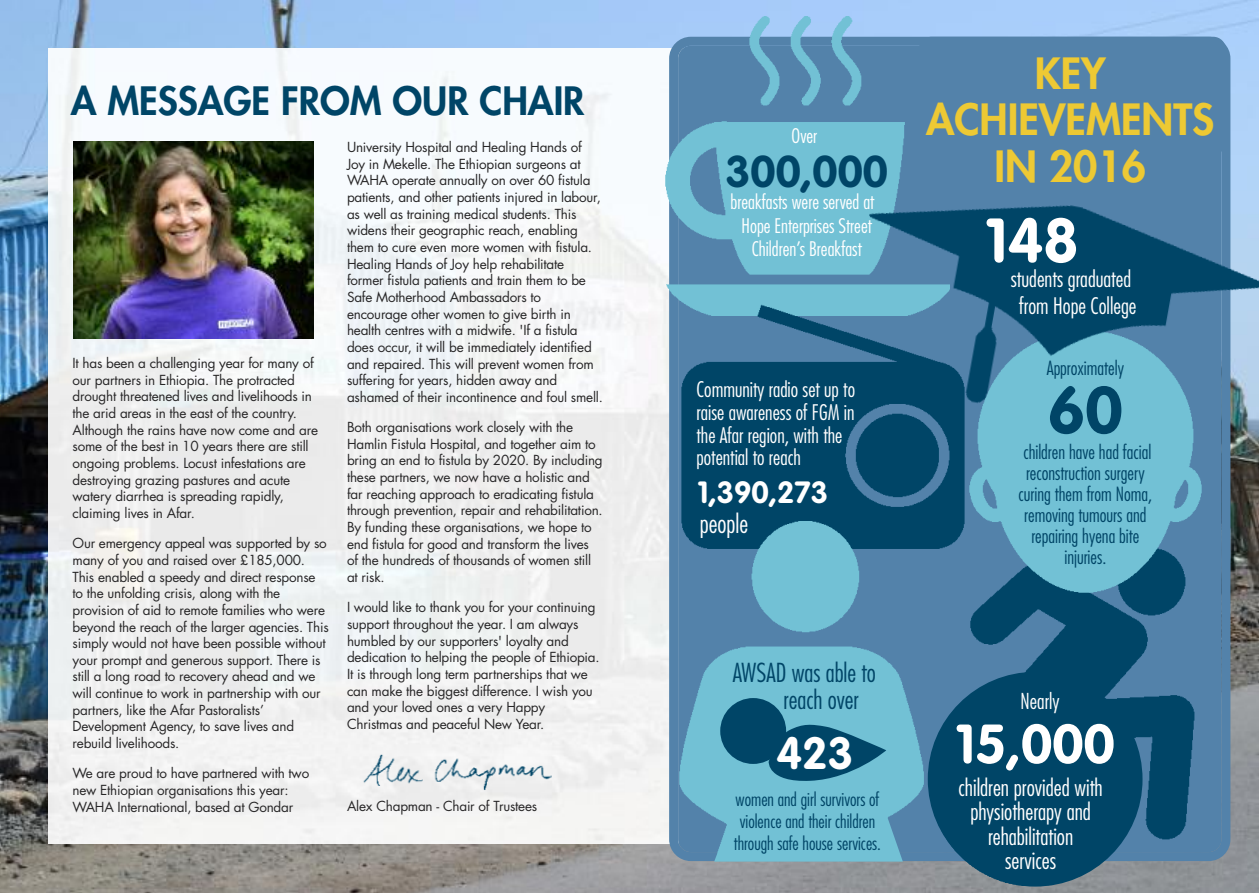
<style>
.page{position:relative;width:1259px;height:893px;background:#fff}
.page>*{position:absolute;margin:0;border:0;box-sizing:border-box;transform-origin:0 0}
.t1{font:700 65.55px "VAG Rounded LT";color:#004567}
.t2{font:700 61.65px "VAG Rounded LT";color:#fff}
.t3{font:700 54.45px "VAG Rounded LT";color:#fff}
.t4{font:700 44.55px "VAG Rounded LT";color:#fff}
.t5{font:700 43.8px "VAG Rounded LT";color:#004567}
.t6{font:800 41.85px/46.5px "Futura LT";color:#edc934;text-align:center}
.t7{font:800 38.1px "Futura LT";color:#004567}
.t8{font:700 30.3px "VAG Rounded LT";color:#fff}
.t9{font:300 condensed 25.5px/27px "Futura LT";color:#004567}
.t10{font:300 condensed 25.5px "Futura LT";color:#fff}
.t11{font:300 condensed 23.1px/24.3px "Futura LT";color:#fff;text-align:center}
.t12{font:300 condensed 22.2px/26.7px "Futura LT";color:#fff;text-align:center}
.t13{font:300 condensed 21.45px "Futura LT";color:#fff}
.t14{font:300 condensed 21px/22.8px "Futura LT";color:#fff}
.t15{font:300 condensed 19.65px/23.5px "Futura LT";color:#fff;text-align:center}
.t16{font:300 condensed 19.05px/21px "Futura LT";color:#004567;text-align:center}
.t17{font:300 condensed 18.3px/21.9px "Futura LT";color:#004567;text-align:center}
.t18{font:13.5px/16.6px "Futura LT";letter-spacing:-.015em;color:#272627}
</style>
<div class="page">
<img style="left:0;top:0;width:1259px;height:893px">
<img style="left:48px;top:48px;width:620px;height:796px">
<img style="left:661px;top:16px;width:289px;height:259px">
<img style="left:659px;top:275px;width:293px;height:289px">
<div style="left:696px;top:376px;width:134px;height:148px;background:#004567"></div>
<svg style="left:714px;top:853px;width:148px;height:9px"></svg>
<div style="left:918px;top:37px;width:308px;height:118px;background:#5382aa;border-radius:13px"></div>
<img style="left:668px;top:521px;width:194px;height:332px">
<img style="left:862px;top:514px;width:345px;height:374px">
<svg style="left:767px;top:723px;width:119px;height:60px"></svg>
<div style="left:720px;top:698px;width:66px;height:66px;background:#004567;border-radius:50%"></div>
<img style="left:73px;top:141px;width:240px;height:198px">
<img style="left:353px;top:748px;width:210px;height:61px">
<img style="left:952px;top:415px;width:266px;height:180px">
<svg style="left:976px;top:415px;width:212px;height:175px;fill:#72c1d5"></svg>
<img style="left:852px;top:155px;width:407px;height:260px">
<h3 class="t7" style="left:71px;top:86px;width:515px">A MESSAGE FROM OUR CHAIR</h3>
<p class="t18" style="left:73px;top:356px;width:247px">It has been a challenging year for many of our partners in Ethiopia. The protracted drought threatened lives and livelihoods in the arid areas in the east of the country.<br>Although the rains have now come and are some of the best in 10 years there are still ongoing problems. Locust infestations are destroying grazing pastures and acute watery diarrhea is spreading rapidly, claiming lives in Afar.</p>
<p class="t18" style="left:73px;top:536px;width:258px">Our emergency appeal was supported by so many of you and raised over £185,000.<br>This enabled a speedy and direct response to the unfolding crisis, along with the provision of aid to remote families who were beyond the reach of the larger agencies. This simply would not have been possible without your prompt and generous support. There is still a long road to recovery ahead and we will continue to work in partnership with our partners, like the Afar Pastoralists’ Development Agency, to save lives and rebuild livelihoods.</p>
<p class="t18" style="left:73px;top:766px;width:238px">We are proud to have partnered with two new Ethiopian organisations this year:<br>WAHA International, based at Gondar</p>
<p class="t18" style="left:347px;top:140px;width:257px">University Hospital and Healing Hands of Joy in Mekelle. The Ethiopian surgeons at WAHA operate annually on over 60 fistula patients, and other patients injured in labour, as well as training medical students. This widens their geographic reach, enabling them to cure even more women with fistula.<br>Healing Hands of Joy help rehabilitate former fistula patients and train them to be Safe Motherhood Ambassadors to encourage other women to give birth in health centres with a midwife. 'If a fistula does occur, it will be immediately identified and repaired. This will prevent women from suffering for years, hidden away and ashamed of their incontinence and foul smell.</p>
<p class="t18" style="left:347px;top:420px;width:257px">Both organisations work closely with the Hamlin Fistula Hospital, and together aim to bring an end to fistula by 2020. By including these partners, we now have a holistic and far reaching approach to eradicating fistula through prevention, repair and rehabilitation.<br>By funding these organisations, we hope to end fistula for good and transform the lives of the hundreds of thousands of women still at risk.</p>
<p class="t18" style="left:347px;top:600px;width:254px">I would like to thank you for your continuing support throughout the year. I am always humbled by our supporters' loyalty and dedication to helping the people of Ethiopia.<br>It is through long term partnerships that we can make the biggest difference. I wish you and your loved ones a very Happy Christmas and peaceful New Year.</p>
<p class="t18" style="left:347px;top:798px;width:192px">Alex Chapman - Chair of Trustees</p>
<h3 class="t15" style="left:791px;top:126px;width:27px">Over</h3>
<h3 class="t5" style="left:725px;top:153px;width:164px">300,000</h3>
<h3 class="t15" style="left:730px;top:191px;width:145px">breakfasts were served at<br>Hope Enterprises Street<br>Children’s Breakfast</h3>
<h3 class="t14" style="left:696px;top:379px;width:160px">Community radio set up to raise awareness of FGM in the Afar region, with the potential to reach</h3>
<h3 class="t8" style="left:697px;top:479px;width:132px">1,390,273</h3>
<h3 class="t10" style="left:700px;top:512px;width:50px">people</h3>
<h3 class="t9" style="left:783px;top:660px;width:94px;text-indent:-51px">AWSAD was able to reach over</h3>
<h3 class="t4" style="left:776px;top:735px;width:78px">423</h3>
<h3 class="t17" style="left:734px;top:789px;width:149px">women and girl survivors of violence and their children through safe house services.</h3>
<h3 class="t6" style="left:926px;top:55px;width:290px">KEY<br>ACHIEVEMENTS<br>IN 2016</h3>
<h2 class="t2" style="left:985px;top:215px;width:95px">148</h2>
<h3 class="t12" style="left:1010px;top:267px;width:127px">students graduated from Hope College</h3>
<h3 class="t16" style="left:1046px;top:358px;width:79px">Approximately</h3>
<h1 class="t1" style="left:1047px;top:383px;width:77px">60</h1>
<h3 class="t16" style="left:1018px;top:442px;width:135px">children have had facial reconstruction surgery curing them from Noma, removing tumours and repairing hyena bite injuries.</h3>
<h3 class="t13" style="left:1020px;top:692px;width:40px">Nearly</h3>
<h3 class="t3" style="left:955px;top:721px;width:161px">15,000</h3>
<h3 class="t11" style="left:958px;top:777px;width:146px">children provided with physiotherapy and rehabilitation<br>services</h3>
</div>
